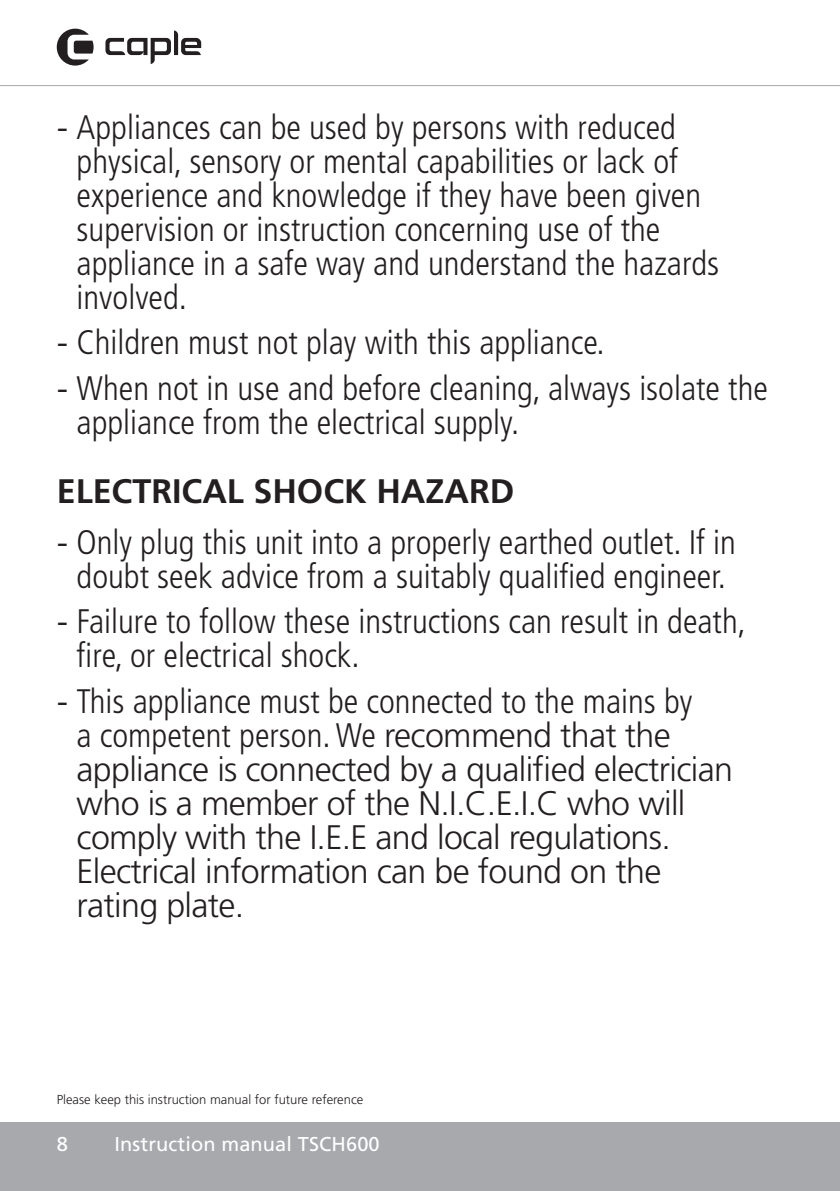
<style>
.page{position:relative;width:840px;height:1191px;background:#fff}
.page>*{position:absolute;margin:0;border:0;box-sizing:border-box;transform-origin:0 0}
.t1{font:300 condensed 34px/34px "Frutiger";color:#231f20}
.t2{font:300 34px/34px "Frutiger";letter-spacing:-.02em;color:#231f20}
.Warnings_Header_17pt{font:700 34px "Frutiger";color:#231f20}
.t3{font:20px "Frutiger";letter-spacing:.005em;color:#fff}
.t4{font:300 13px "Frutiger";color:#231f20}
.s1{font-stretch:normal}
.s2{font-stretch:condensed}
</style>
<div class="page">
<div style="left:0;top:1123px;width:839px;height:68px;background:#a8a9ad"></div>
<hr style="left:0;top:85px;width:839px;height:1px;background:#a8a9ad">
<svg style="left:57px;top:29px;width:36px;height:37px"></svg>
<svg style="left:105px;top:30px;width:96px;height:34px"></svg>
<p class="t1" style="left:77px;top:111px;width:643px;text-indent:-20px"><span class="s1">-</span> Appliances can be used by persons with reduced physical, sensory or mental capabilities or lack of experience and knowledge if they have been given supervision or instruction concerning use of the appliance in a safe way and understand the hazards involved.</p>
<p class="t1" style="left:57px;top:326px;width:549px"><span class="s1">-</span> Children must not play with this appliance.</p>
<p class="t1" style="left:77px;top:371px;width:692px;text-indent:-20px"><span class="s1">-</span> When not in use and before cleaning, always isolate the appliance from the electrical supply.</p>
<p class="Warnings_Header_17pt" style="left:57px;top:471px;width:459px">ELECTRICAL SHOCK HAZARD</p>
<p class="t1" style="left:57px;top:525px;width:680px;text-align:center"><span class="s1">-</span> Only plug this unit into a properly earthed outlet. If in doubt seek advice from a suitably qualified engineer.</p>
<p class="t1" style="left:77px;top:605px;width:670px;text-indent:-20px"><span class="s1">-</span> Failure to follow these instructions can result in death, fire, or electrical shock.</p>
<p class="t2" style="left:77px;top:684px;width:657px;text-indent:-20px">- <span class="s2">This appliance must be connected to the mains by<br>a competent person. We</span> recommend that the appliance is connected by a qualified electrician who is a member of the N.I.C.E.I.C who will comply with the I.E.E and local regulations.<br>Electrical information can be found on the rating plate.</p>
<p class="t4" style="left:57px;top:1092px;width:308px">Please keep this instruction manual for future reference</p>
<p class="t3" style="left:57px;top:1132px;width:13px">8</p>
<p class="t3" style="left:115px;top:1132px;width:266px">Instruction manual TSCH600</p>
</div>
